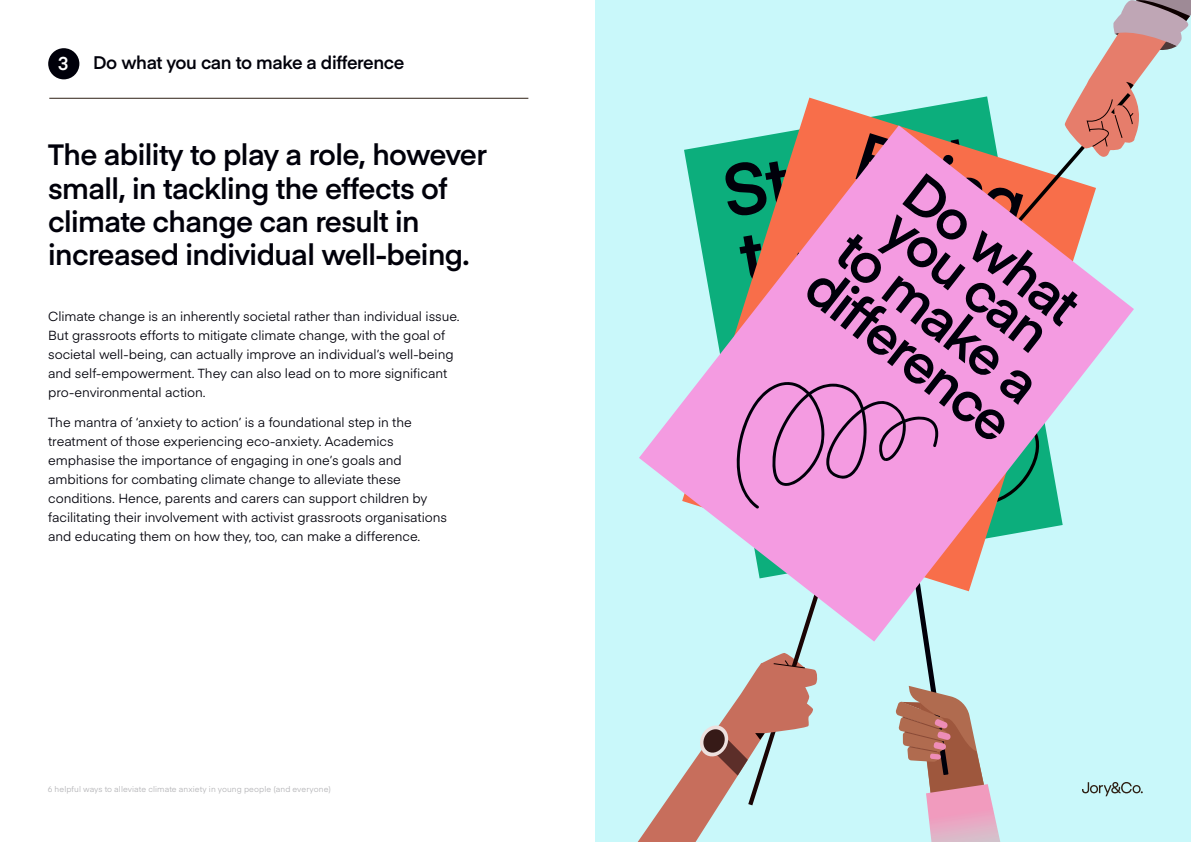
<style>
.page{position:relative;width:1191px;height:842px;background:#fff}
.page>*{position:absolute;margin:0;border:0;box-sizing:border-box;transform-origin:0 0}
.t1{font:600 71.6px "Eina 01";color:#00000a}
.t2{font:600 67.5px "Eina 01";color:#00000a}
.t3{font:600 55px "Eina 01";color:#00000a}
.t4{font:600 29px/33px "Eina 01";letter-spacing:-.02em;color:#00000a}
.t5{font:600 18.4px "Eina 01";color:#fff}
.t6{font:600 18px "Eina 01";letter-spacing:-.02em;color:#00000a}
.t7{font:13px/19px "Eina 01";letter-spacing:-.005em;color:#00000a}
.t8{font:8px "Eina 01";letter-spacing:.01em;color:#b3b3b6}
</style>
<div class="page">
<div style="left:595px;top:0;width:596px;height:842px;background:#c9f8fa"></div>
<hr style="left:49px;top:98px;width:479px;height:1px;background:#2e2014">
<div style="left:48px;top:48px;width:31px;height:31px;background:#00000a;border-radius:50%"></div>
<svg style="left:800px;top:98px;width:161px;height:27px"></svg>
<svg style="left:961px;top:0;width:230px;height:140px"></svg>
<svg style="left:684px;top:125px;width:450px;height:411px;fill:#f49be1"></svg>
<svg style="left:637px;top:382px;width:363px;height:460px"></svg>
<svg style="left:1082px;top:782px;width:60px;height:14px"></svg>
<h3 class="t5" style="left:58px;top:50px;width:12px">3</h3>
<h3 class="t6" style="left:93px;top:49px;width:313px">Do what you can to make a difference</h3>
<h3 class="t4" style="left:48px;top:137px;width:440px">The ability to play a role, however small in, tackling the effects of climate change can result in</h3>
<h3 class="t4" style="left:48px;top:236px;width:423px">increased individual well-being.</h3>
<p class="t7" style="left:48px;top:305px;width:413px">Climate change is an inherently societal rather than individual issue.<br>But grassroots efforts to mitigate climate change, with the goal of societal well-being, can actually improve an individual s’ well-being and self-empowerment. They can also lead on to more significant pro-environmental action.</p>
<p class="t7" style="left:48px;top:412px;width:400px">The mantra of ‘anxiety to action’ is a foundational step in the treatment of those experiencing eco-anxiety. Academics emphasise the importance of engaging in one s’ goals and ambitions for combating climate change to alleviate these conditions. Hence, parents and carers can support children by facilitating their involvement with activist grassroots organisations and educating them on how they, too, can make a difference.</p>
<p class="t8" style="left:48px;top:783px;width:284px">6 helpful ways to alleviate climate anxiety in young people (and everyone(</p>
<h2 class="t2" style="left:873px;top:106px;width:176px;rotate:18deg">Being</h2>
<h1 class="t1" style="left:713px;top:140px;width:248px;rotate:-10deg">Staying</h1>
<h3 class="t3" style="left:936px;top:153px;width:207px;rotate:38deg">Do what</h3>
<h1 class="t1" style="left:731px;top:206px;width:236px;rotate:-10deg">truthful</h1>
<h2 class="t2" style="left:864px;top:168px;width:156px;rotate:18deg">there</h2>
<h3 class="t3" style="left:916px;top:189px;width:194px;rotate:38deg">you can</h3>
<h3 class="t3" style="left:869px;top:212px;width:241px;rotate:38deg">to make a</h3>
<h2 class="t2" style="left:810px;top:214px;width:232px;rotate:18deg">to listen</h2>
<h3 class="t3" style="left:838px;top:247px;width:246px;rotate:38deg">difference</h3>
</div>
